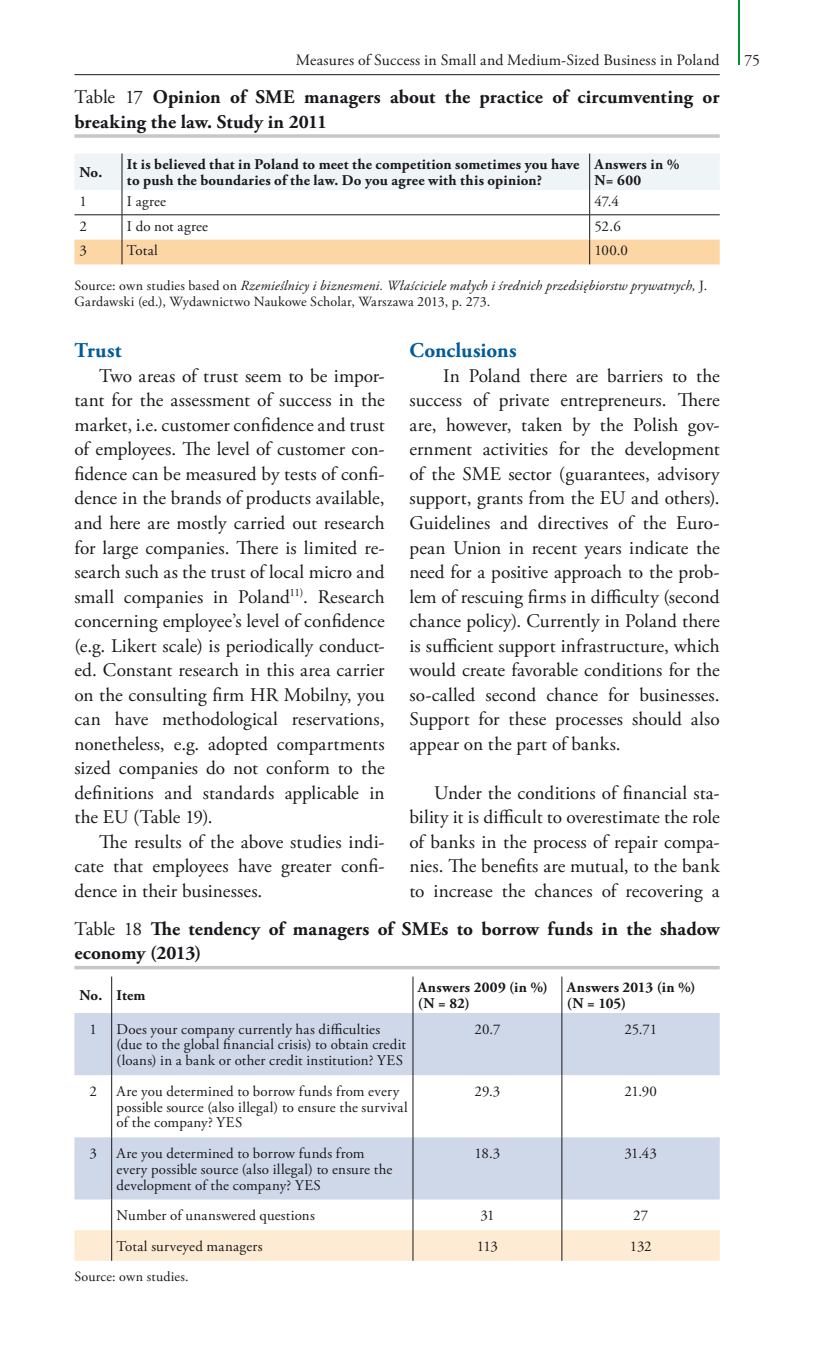
<style>
.page{position:relative;width:819px;height:1355px;background:#fff}
.page>*{position:absolute;margin:0;border:0;box-sizing:border-box;transform-origin:0 0}
.t1{font:700 21px "Adobe Garamond Pro";letter-spacing:.005em;color:#005b9a}
.t2{font:19.25px/24.5px "Adobe Garamond Pro";letter-spacing:.005em;color:#1a171c;text-align:justify}
.t3{font:700 19.25px/24.5px "Adobe Garamond Pro";letter-spacing:.005em;color:#1a171c}
.t4{font:15.75px "Adobe Garamond Pro";letter-spacing:.015em;color:#1a171c}
.t5{font:14.88px/15.8px "Adobe Garamond Pro";letter-spacing:.01em;color:#1a171c}
.t6{font:700 14.88px/15.8px "Adobe Garamond Pro";letter-spacing:.015em;color:#1a171c}
.t7{font:14px/15.8px "Adobe Garamond Pro";letter-spacing:.015em;color:#1a171c}
.s1{font-weight:400}
.s2{font-style:italic}
</style>
<div class="page">
<hr style="left:738px;top:0;width:1px;height:64px;background:#009036">
<hr style="left:74px;top:74px;width:645px;height:1px;background:#1a171c">
<hr style="left:74px;top:134px;width:645px;height:4px;background:#d2d3d5">
<svg style="left:74px;top:153px;width:645px;height:111px"></svg>
<hr style="left:74px;top:966px;width:645px;height:3px;background:#c6c7c9">
<svg style="left:74px;top:1012px;width:645px;height:187px;fill:#ced8e9"></svg>
<div style="left:74px;top:1229px;width:645px;height:31px;background:#feebd3"></div>
<hr style="left:111px;top:976px;width:1px;height:36px;background:#1a171c">
<hr style="left:561px;top:976px;width:1px;height:36px;background:#1a171c">
<hr style="left:111px;top:1012px;width:1px;height:63px;background:#1a171c">
<hr style="left:561px;top:1012px;width:1px;height:63px;background:#1a171c">
<hr style="left:111px;top:1075px;width:1px;height:62px;background:#1a171c">
<hr style="left:561px;top:1075px;width:1px;height:62px;background:#1a171c">
<hr style="left:111px;top:1137px;width:1px;height:62px;background:#1a171c">
<hr style="left:561px;top:1137px;width:1px;height:62px;background:#1a171c">
<hr style="left:111px;top:1199px;width:1px;height:30px;background:#1a171c">
<hr style="left:561px;top:1199px;width:1px;height:30px;background:#1a171c">
<hr style="left:111px;top:1229px;width:1px;height:31px;background:#1a171c">
<hr style="left:561px;top:1229px;width:1px;height:31px;background:#1a171c">
<hr style="left:412px;top:976px;width:1px;height:36px;background:#1a171c">
<hr style="left:412px;top:1012px;width:1px;height:63px;background:#1a171c">
<hr style="left:412px;top:1075px;width:1px;height:62px;background:#1a171c">
<hr style="left:412px;top:1137px;width:1px;height:62px;background:#1a171c">
<hr style="left:412px;top:1199px;width:1px;height:30px;background:#1a171c">
<hr style="left:412px;top:1229px;width:1px;height:31px;background:#1a171c">
<p class="t4" style="left:296px;top:50px;width:425px">Measures of Success in Small and Medium-Sized Business in Poland</p>
<p class="t4" style="left:744px;top:50px;width:17px">75</p>
<p class="t3" style="left:74px;top:85px;width:646px"><span class="s1">Table 17</span> Opinion of SME managers about the practice of circumventing or breaking the law. Study in 2011</p>
<p class="t6" style="left:79px;top:165px;width:24px">No.</p>
<p class="t6" style="left:127px;top:157px;width:454px">It is believed that in Poland to meet the competition sometimes you have to push the boundaries of the law. Do you agree with this opinion?</p>
<p class="t6" style="left:594px;top:157px;width:87px">Answers in %<br>N= 600</p>
<p class="t5" style="left:79px;top:194px;width:9px">1</p>
<p class="t5" style="left:127px;top:194px;width:41px">I agree</p>
<p class="t5" style="left:594px;top:194px;width:26px">47.4</p>
<p class="t5" style="left:79px;top:218px;width:9px">2</p>
<p class="t5" style="left:127px;top:218px;width:83px">I do not agree</p>
<p class="t5" style="left:594px;top:218px;width:28px">52.6</p>
<p class="t5" style="left:79px;top:243px;width:9px">3</p>
<p class="t5" style="left:127px;top:243px;width:32px">Total</p>
<p class="t5" style="left:594px;top:243px;width:35px">100.0</p>
<p class="t7" style="left:74px;top:278px;width:634px">Source: own studies based on <span class="s2">Rzemieślnicy i biznesmeni. Właściciele małych i średnich przedsiębiorstw prywatnych,</span> J.<br>Gardawski (ed.), Wydawnictwo Naukowe Scholar, Warszawa 2013, p. 273.</p>
<p class="t1" style="left:74px;top:338px;width:49px">Trust</p>
<p class="t2" style="left:74px;top:364px;width:312px;text-indent:25px">Two areas of trust seem to be impor&shy;tant for the assessment of success in the market, i.e. customer confidence and trust of employees. The level of customer con&shy;fidence can be measured by tests of confi&shy;dence in the brands of products available, and here are mostly carried out research for large companies. There is limited re&shy;search such as the trust of local micro and small companies in Poland<sup>11)</sup>. Research concerning employee’s level of confidence (e.g. Likert scale) is periodically conduct&shy;ed. Constant research in this area carrier on the consulting firm HR Mobilny, you can have methodological reservations, nonetheless, e.g. adopted compartments sized companies do not conform to the definitions and standards applicable in the EU (Table 19).</p>
<p class="t2" style="left:74px;top:830px;width:312px;text-indent:25px">The results of the above studies indi&shy;cate that employees have greater confi&shy;dence in their businesses.</p>
<p class="t1" style="left:409px;top:338px;width:109px">Conclusions</p>
<p class="t2" style="left:409px;top:364px;width:312px;text-indent:34px">In Poland there are barriers to the success of private entrepreneurs. There are, however, taken by the Polish gov&shy;ernment activities for the development of the SME sector (guarantees, advisory support, grants from the EU and others).<br>Guidelines and directives of the Euro&shy;pean Union in recent years indicate the need for a positive approach to the prob&shy;lem of rescuing firms in difficulty (second chance policy). Currently in Poland there is sufficient support infrastructure, which would create favorable conditions for the so-called second chance for businesses.<br>Support for these processes should also appear on the part of banks.</p>
<p class="t2" style="left:409px;top:781px;width:312px;text-indent:25px">Under the conditions of financial sta&shy;bility it is difficult to overestimate the role of banks in the process of repair compa&shy;nies. The benefits are mutual, to the bank to increase the chances of recovering a</p>
<p class="t3" style="left:74px;top:916px;width:646px"><span class="s1">Table 18</span> The tendency of managers of SMEs to borrow funds in the shadow economy (2013)</p>
<p class="t6" style="left:79px;top:987px;width:68px">No. Item</p>
<p class="t6" style="left:418px;top:979px;width:131px">Answers 2009 (in %) (N = 82)</p>
<p class="t6" style="left:567px;top:979px;width:130px">Answers 2013 (in %) (N = 105)</p>
<p class="t5" style="left:89px;top:1021px;width:9px">1</p>
<p class="t5" style="left:117px;top:1021px;width:291px">Does your company currently has difficulties (due to the global financial crisis) to obtain credit (loans) in a bank or other credit institution? YES</p>
<p class="t5" style="left:474px;top:1021px;width:28px">20.7</p>
<p class="t5" style="left:624px;top:1021px;width:34px">25.71</p>
<p class="t5" style="left:89px;top:1083px;width:9px">2</p>
<p class="t5" style="left:117px;top:1083px;width:292px">Are you determined to borrow funds from every possible source (also illegal) to ensure the survival of the company? YES</p>
<p class="t5" style="left:474px;top:1083px;width:27px">29.3</p>
<p class="t5" style="left:624px;top:1083px;width:34px">21.90</p>
<p class="t5" style="left:89px;top:1145px;width:9px">3</p>
<p class="t5" style="left:117px;top:1145px;width:277px">Are you determined to borrow funds from every possible source (also illegal) to ensure the development of the company? YES</p>
<p class="t5" style="left:474px;top:1145px;width:27px">18.3</p>
<p class="t5" style="left:624px;top:1145px;width:34px">31.43</p>
<p class="t5" style="left:117px;top:1208px;width:200px">Number of unanswered questions</p>
<p class="t5" style="left:480px;top:1208px;width:16px">31</p>
<p class="t5" style="left:633px;top:1208px;width:16px">27</p>
<p class="t5" style="left:117px;top:1238px;width:147px">Total surveyed managers</p>
<p class="t5" style="left:477px;top:1238px;width:23px">113</p>
<p class="t5" style="left:630px;top:1238px;width:23px">132</p>
<p class="t7" style="left:74px;top:1268px;width:116px">Source: own studies.</p>
</div>
